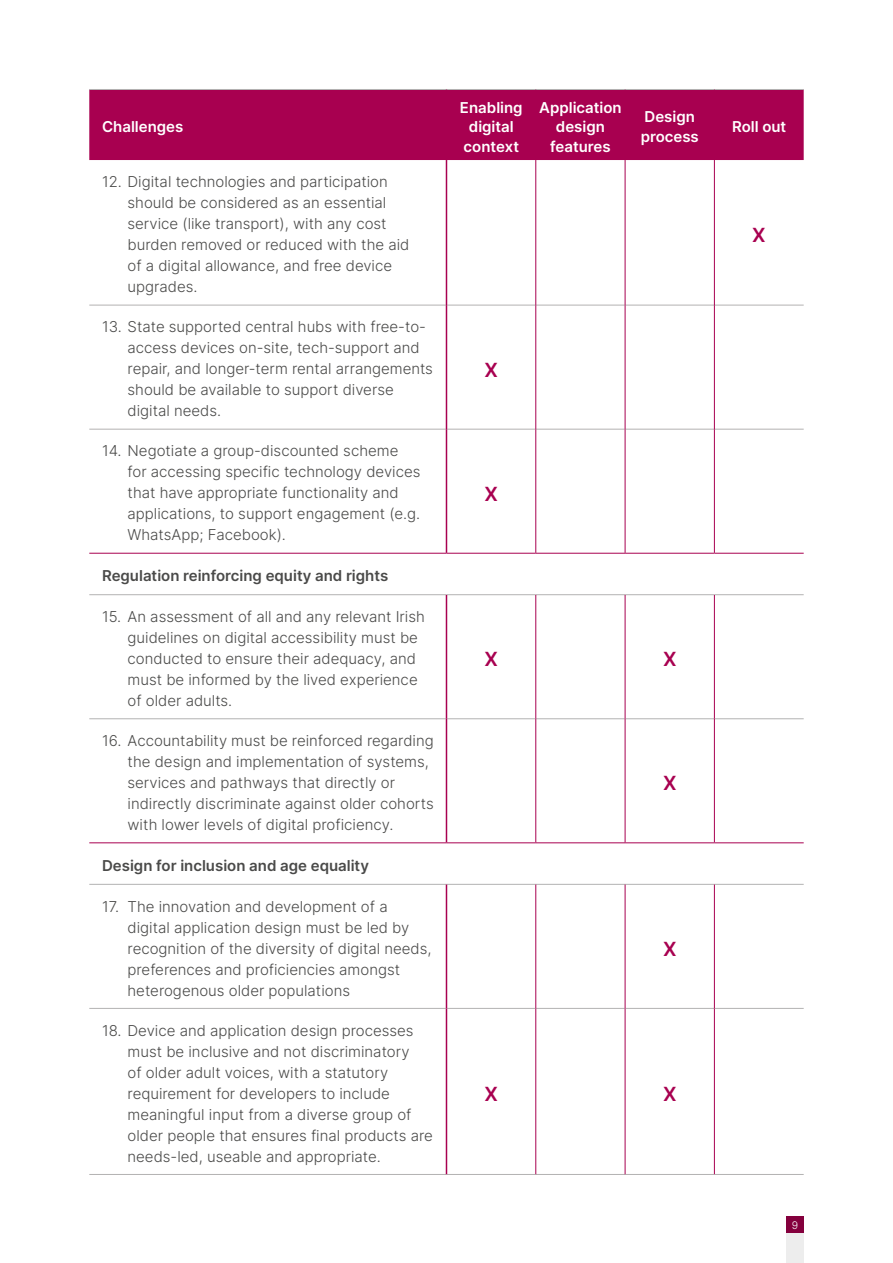
<style>
.page{position:relative;width:893px;height:1263px;background:#fff}
.page>*{position:absolute;margin:0;border:0;box-sizing:border-box;transform-origin:0 0}
.t1{font:19.5px "Inter";color:#a80050}
.t2{font:300 15px/21px "Inter";color:#4a4a49}
.t3{font:15px/19.5px "Inter";color:#fff;text-align:center}
.t4{font:15px "Inter";color:#4a4a49}
.t5{font:300 10.5px "Inter";color:#fff}
</style>
<div class="page">
<div style="left:787px;top:1216px;width:17px;height:17px;background:#84003d"></div>
<div style="left:787px;top:1233px;width:17px;height:30px;background:#ededed"></div>
<div style="left:89px;top:90px;width:715px;height:70px;background:#a80050"></div>
<hr style="left:89px;top:305px;width:357px;height:1px;background:#b3b2b2">
<hr style="left:447px;top:305px;width:88px;height:1px;background:#b3b2b2">
<hr style="left:536px;top:305px;width:89px;height:1px;background:#b3b2b2">
<hr style="left:625px;top:305px;width:89px;height:1px;background:#b3b2b2">
<hr style="left:715px;top:305px;width:89px;height:1px;background:#b3b2b2">
<hr style="left:89px;top:429px;width:357px;height:1px;background:#b3b2b2">
<hr style="left:447px;top:429px;width:88px;height:1px;background:#b3b2b2">
<hr style="left:536px;top:429px;width:89px;height:1px;background:#b3b2b2">
<hr style="left:625px;top:429px;width:89px;height:1px;background:#b3b2b2">
<hr style="left:715px;top:429px;width:89px;height:1px;background:#b3b2b2">
<hr style="left:89px;top:594px;width:357px;height:1px;background:#b3b2b2">
<hr style="left:446px;top:594px;width:90px;height:1px;background:#b3b2b2">
<hr style="left:536px;top:594px;width:89px;height:1px;background:#b3b2b2">
<hr style="left:625px;top:594px;width:89px;height:1px;background:#b3b2b2">
<hr style="left:714px;top:594px;width:90px;height:1px;background:#b3b2b2">
<hr style="left:89px;top:718px;width:357px;height:1px;background:#b3b2b2">
<hr style="left:447px;top:718px;width:88px;height:1px;background:#b3b2b2">
<hr style="left:536px;top:718px;width:89px;height:1px;background:#b3b2b2">
<hr style="left:625px;top:718px;width:89px;height:1px;background:#b3b2b2">
<hr style="left:715px;top:718px;width:89px;height:1px;background:#b3b2b2">
<hr style="left:89px;top:884px;width:357px;height:1px;background:#b3b2b2">
<hr style="left:446px;top:884px;width:90px;height:1px;background:#b3b2b2">
<hr style="left:536px;top:884px;width:89px;height:1px;background:#b3b2b2">
<hr style="left:625px;top:884px;width:89px;height:1px;background:#b3b2b2">
<hr style="left:714px;top:884px;width:90px;height:1px;background:#b3b2b2">
<hr style="left:89px;top:89px;width:357px;height:1px;background:#b3b2b2">
<hr style="left:446px;top:89px;width:90px;height:1px;background:#b3b2b2">
<hr style="left:536px;top:89px;width:89px;height:1px;background:#b3b2b2">
<hr style="left:625px;top:89px;width:89px;height:1px;background:#b3b2b2">
<hr style="left:714px;top:89px;width:90px;height:1px;background:#b3b2b2">
<hr style="left:89px;top:1008px;width:357px;height:1px;background:#b3b2b2">
<hr style="left:447px;top:1008px;width:88px;height:1px;background:#b3b2b2">
<hr style="left:536px;top:1008px;width:89px;height:1px;background:#b3b2b2">
<hr style="left:625px;top:1008px;width:89px;height:1px;background:#b3b2b2">
<hr style="left:715px;top:1008px;width:89px;height:1px;background:#b3b2b2">
<hr style="left:89px;top:1174px;width:357px;height:1px;background:#b3b2b2">
<hr style="left:446px;top:1174px;width:90px;height:1px;background:#b3b2b2">
<hr style="left:536px;top:1174px;width:89px;height:1px;background:#b3b2b2">
<hr style="left:625px;top:1174px;width:89px;height:1px;background:#b3b2b2">
<hr style="left:714px;top:1174px;width:90px;height:1px;background:#b3b2b2">
<hr style="left:89px;top:553px;width:357px;height:1px;background:#a80050">
<hr style="left:446px;top:553px;width:90px;height:1px;background:#a80050">
<hr style="left:536px;top:553px;width:89px;height:1px;background:#a80050">
<hr style="left:625px;top:553px;width:89px;height:1px;background:#a80050">
<hr style="left:714px;top:553px;width:90px;height:1px;background:#a80050">
<hr style="left:89px;top:842px;width:357px;height:1px;background:#a80050">
<hr style="left:446px;top:842px;width:90px;height:1px;background:#a80050">
<hr style="left:536px;top:842px;width:89px;height:1px;background:#a80050">
<hr style="left:625px;top:842px;width:89px;height:1px;background:#a80050">
<hr style="left:714px;top:842px;width:90px;height:1px;background:#a80050">
<hr style="left:446px;top:90px;width:1px;height:70px;background:#a80050">
<hr style="left:446px;top:160px;width:1px;height:145px;background:#a80050">
<hr style="left:446px;top:305px;width:1px;height:124px;background:#a80050">
<hr style="left:446px;top:429px;width:1px;height:124px;background:#a80050">
<hr style="left:446px;top:595px;width:1px;height:124px;background:#a80050">
<hr style="left:446px;top:719px;width:1px;height:123px;background:#a80050">
<hr style="left:446px;top:884px;width:1px;height:124px;background:#a80050">
<hr style="left:446px;top:1008px;width:1px;height:166px;background:#a80050">
<hr style="left:535px;top:90px;width:1px;height:70px;background:#a80050">
<hr style="left:625px;top:90px;width:1px;height:70px;background:#a80050">
<hr style="left:714px;top:90px;width:1px;height:70px;background:#a80050">
<hr style="left:535px;top:160px;width:1px;height:145px;background:#a80050">
<hr style="left:625px;top:160px;width:1px;height:145px;background:#a80050">
<hr style="left:714px;top:160px;width:1px;height:145px;background:#a80050">
<hr style="left:535px;top:305px;width:1px;height:124px;background:#a80050">
<hr style="left:625px;top:305px;width:1px;height:124px;background:#a80050">
<hr style="left:714px;top:305px;width:1px;height:124px;background:#a80050">
<hr style="left:535px;top:429px;width:1px;height:124px;background:#a80050">
<hr style="left:625px;top:429px;width:1px;height:124px;background:#a80050">
<hr style="left:714px;top:429px;width:1px;height:124px;background:#a80050">
<hr style="left:535px;top:595px;width:1px;height:124px;background:#a80050">
<hr style="left:625px;top:595px;width:1px;height:124px;background:#a80050">
<hr style="left:714px;top:595px;width:1px;height:124px;background:#a80050">
<hr style="left:535px;top:719px;width:1px;height:123px;background:#a80050">
<hr style="left:625px;top:719px;width:1px;height:123px;background:#a80050">
<hr style="left:714px;top:719px;width:1px;height:123px;background:#a80050">
<hr style="left:535px;top:884px;width:1px;height:124px;background:#a80050">
<hr style="left:625px;top:884px;width:1px;height:124px;background:#a80050">
<hr style="left:714px;top:884px;width:1px;height:124px;background:#a80050">
<hr style="left:535px;top:1008px;width:1px;height:166px;background:#a80050">
<hr style="left:625px;top:1008px;width:1px;height:166px;background:#a80050">
<hr style="left:714px;top:1008px;width:1px;height:166px;background:#a80050">
<p class="t3" style="left:102px;top:116px;width:83px">Challenges</p>
<p class="t2" style="left:128px;top:171px;width:283px;text-indent:-26px">12. Digital technologies and participation should be considered as an essential service (like transport), with any cost burden removed or reduced with the aid of a digital allowance, and free device upgrades.</p>
<p class="t2" style="left:128px;top:316px;width:307px;text-indent:-26px">13. State supported central hubs with free-to&shy;access devices on-site, tech-support and repair, and longer-term rental arrangements should be available to support diverse digital needs.</p>
<p class="t2" style="left:128px;top:440px;width:294px;text-indent:-26px">14. Negotiate a group-discounted scheme for accessing specific technology devices that have appropriate functionality and applications, to support engagement (e.g.<br>WhatsApp; Facebook).</p>
<p class="t4" style="left:102px;top:565px;width:288px">Regulation reinforcing equity and rights</p>
<p class="t2" style="left:128px;top:606px;width:299px;text-indent:-26px">15. An assessment of all and any relevant Irish guidelines on digital accessibility must be conducted to ensure their adequacy, and must be informed by the lived experience of older adults.</p>
<p class="t2" style="left:128px;top:730px;width:308px;text-indent:-26px">16. Accountability must be reinforced regarding the design and implementation of systems, services and pathways that directly or indirectly discriminate against older cohorts with lower levels of digital proficiency.</p>
<p class="t4" style="left:102px;top:854px;width:268px">Design for inclusion and age equality</p>
<p class="t2" style="left:128px;top:895px;width:305px;text-indent:-26px">17. The innovation and development of a digital application design must be led by recognition of the diversity of digital needs, preferences and proficiencies amongst heterogenous older populations</p>
<p class="t2" style="left:128px;top:1019px;width:307px;text-indent:-26px">18. Device and application design processes must be inclusive and not discriminatory<br>of older adult voices, with a statutory requirement for developers to include meaningful input from a diverse group of older people that ensures final products are needs-led, useable and appropriate.</p>
<p class="t3" style="left:460px;top:97px;width:64px">Enabling digital context</p>
<p class="t3" style="left:539px;top:97px;width:84px">Application design features</p>
<p class="t3" style="left:641px;top:107px;width:60px;text-align:left">Design process</p>
<p class="t3" style="left:732px;top:116px;width:56px">Roll out</p>
<h1 class="t1" style="left:484px;top:355px;width:15px">X</h1>
<h1 class="t1" style="left:484px;top:479px;width:15px">X</h1>
<h1 class="t1" style="left:484px;top:645px;width:15px">X</h1>
<h1 class="t1" style="left:663px;top:645px;width:15px">X</h1>
<h1 class="t1" style="left:663px;top:769px;width:15px">X</h1>
<h1 class="t1" style="left:663px;top:934px;width:15px">X</h1>
<h1 class="t1" style="left:484px;top:1079px;width:15px">X</h1>
<h1 class="t1" style="left:663px;top:1079px;width:15px">X</h1>
<h1 class="t1" style="left:752px;top:221px;width:15px">X</h1>
<p class="t5" style="left:792px;top:1218px;width:8px">9</p>
</div>
